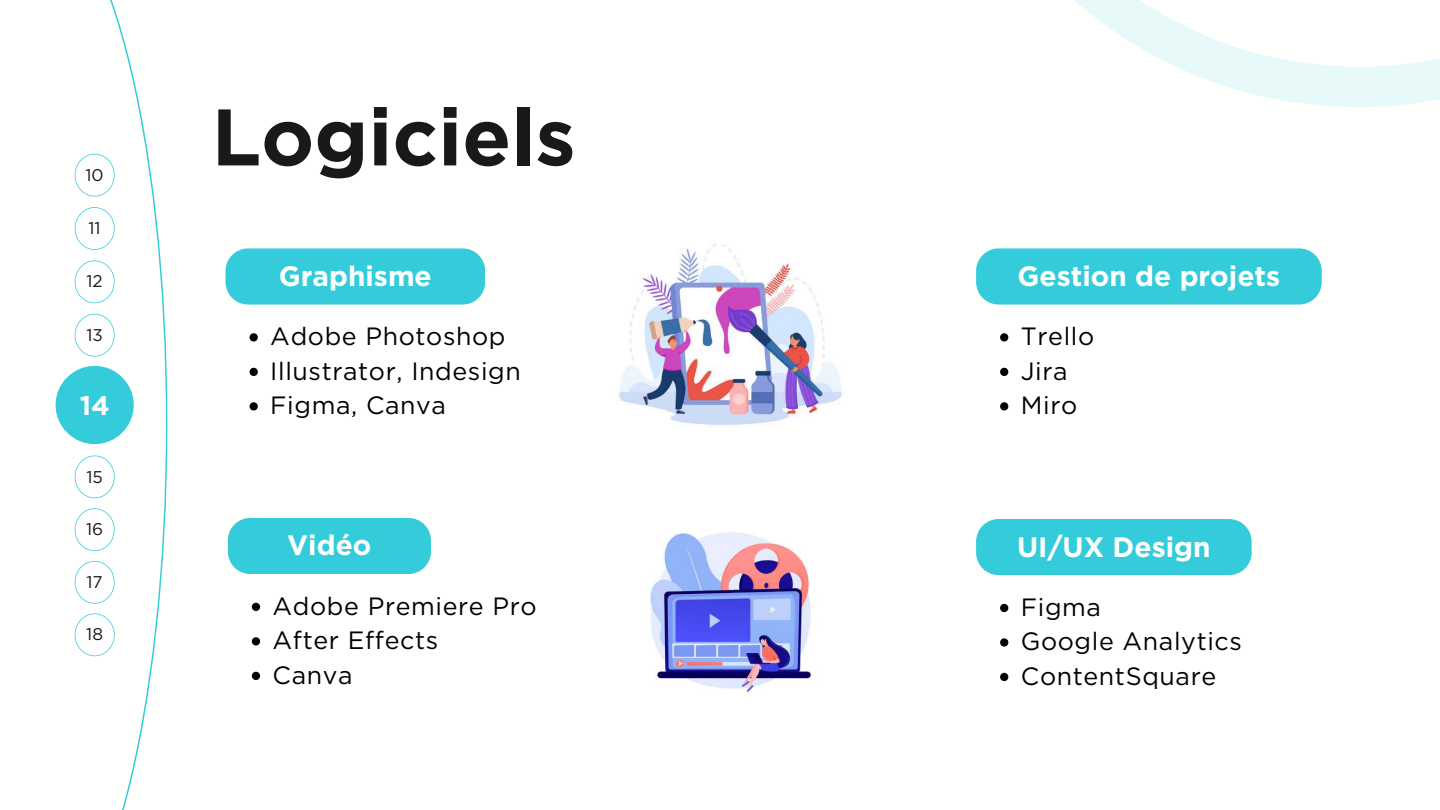
<style>
.page{position:relative;width:1440px;height:810px;background:#fff}
.page>*{position:absolute;margin:0;border:0;box-sizing:border-box;transform-origin:0 0}
.t1{font:700 80px "Gotham";color:#191919}
.t2{font:700 28px "Gotham";color:#fffffe}
.t3{font:700 27px "Gotham";color:#fffefe}
.t4{font:25px/34.5px "Gotham";letter-spacing:.025em;color:#000}
.t5{font:17px "Gotham";color:#191919}
</style>
<div class="page">
<svg style="left:55px;top:0;width:112px;height:810px"></svg>
<svg style="left:1074px;top:0;width:366px;height:107px"></svg>
<div style="left:226px;top:248px;width:259px;height:57px;background:#34ccdb;border-radius:23px"></div>
<div style="left:228px;top:518px;width:203px;height:56px;background:#34ccdb;border-radius:23px"></div>
<div style="left:976px;top:248px;width:346px;height:57px;background:#34ccdb;border-radius:22px"></div>
<div style="left:976px;top:519px;width:276px;height:56px;background:#34ccdb;border-radius:22px"></div>
<img style="left:617px;top:244px;width:225px;height:181px">
<img style="left:650px;top:530px;width:164px;height:163px">
<svg style="left:250px;top:333px;width:8px;height:9px"></svg>
<svg style="left:250px;top:368px;width:8px;height:8px"></svg>
<svg style="left:250px;top:402px;width:8px;height:9px"></svg>
<svg style="left:252px;top:603px;width:8px;height:8px"></svg>
<svg style="left:252px;top:637px;width:8px;height:8px"></svg>
<svg style="left:252px;top:672px;width:8px;height:8px"></svg>
<svg style="left:1000px;top:333px;width:8px;height:9px"></svg>
<svg style="left:1000px;top:368px;width:8px;height:8px"></svg>
<svg style="left:1000px;top:402px;width:8px;height:9px"></svg>
<svg style="left:1000px;top:604px;width:8px;height:8px"></svg>
<svg style="left:1000px;top:638px;width:8px;height:9px"></svg>
<svg style="left:1000px;top:673px;width:8px;height:8px"></svg>
<div style="left:56px;top:366px;width:78px;height:78px;background:#34ccdb;border-radius:50%"></div>
<svg style="left:75px;top:260px;width:39px;height:43px"></svg>
<svg style="left:75px;top:154px;width:40px;height:43px"></svg>
<svg style="left:75px;top:154px;width:39px;height:42px"></svg>
<svg style="left:75px;top:314px;width:39px;height:43px"></svg>
<svg style="left:75px;top:207px;width:39px;height:43px"></svg>
<svg style="left:75px;top:508px;width:39px;height:43px"></svg>
<svg style="left:75px;top:456px;width:39px;height:42px"></svg>
<svg style="left:75px;top:561px;width:39px;height:43px"></svg>
<svg style="left:75px;top:613px;width:39px;height:43px"></svg>
<p class="t5" style="left:86px;top:164px;width:20px">10</p>
<p class="t5" style="left:89px;top:218px;width:14px">11</p>
<p class="t5" style="left:87px;top:271px;width:18px">12</p>
<p class="t5" style="left:86px;top:324px;width:18px">13</p>
<p class="t3" style="left:80px;top:389px;width:31px">14</p>
<p class="t5" style="left:86px;top:466px;width:18px">15</p>
<p class="t5" style="left:86px;top:519px;width:19px">16</p>
<p class="t5" style="left:87px;top:572px;width:18px">17</p>
<p class="t5" style="left:86px;top:624px;width:18px">18</p>
<h1 class="t1" style="left:212px;top:89px;width:365px">Logiciels</h1>
<p class="t2" style="left:279px;top:259px;width:154px">Graphisme</p>
<p class="t4" style="left:270px;top:319px;width:252px">Adobe Photoshop<br>Illustrator, Indesign<br>Figma, Canva</p>
<p class="t2" style="left:287px;top:529px;width:86px">Vidéo</p>
<p class="t4" style="left:273px;top:588px;width:266px">Adobe Premiere Pro<br>After Effects<br>Canva</p>
<p class="t2" style="left:1018px;top:259px;width:264px">Gestion de projets</p>
<p class="t4" style="left:1021px;top:319px;width:75px">Trello<br>Jira<br>Miro</p>
<p class="t2" style="left:1017px;top:530px;width:195px">UI/UX Design</p>
<p class="t4" style="left:1021px;top:590px;width:223px">Figma<br>Google Analytics<br>ContentSquare</p>
</div>
